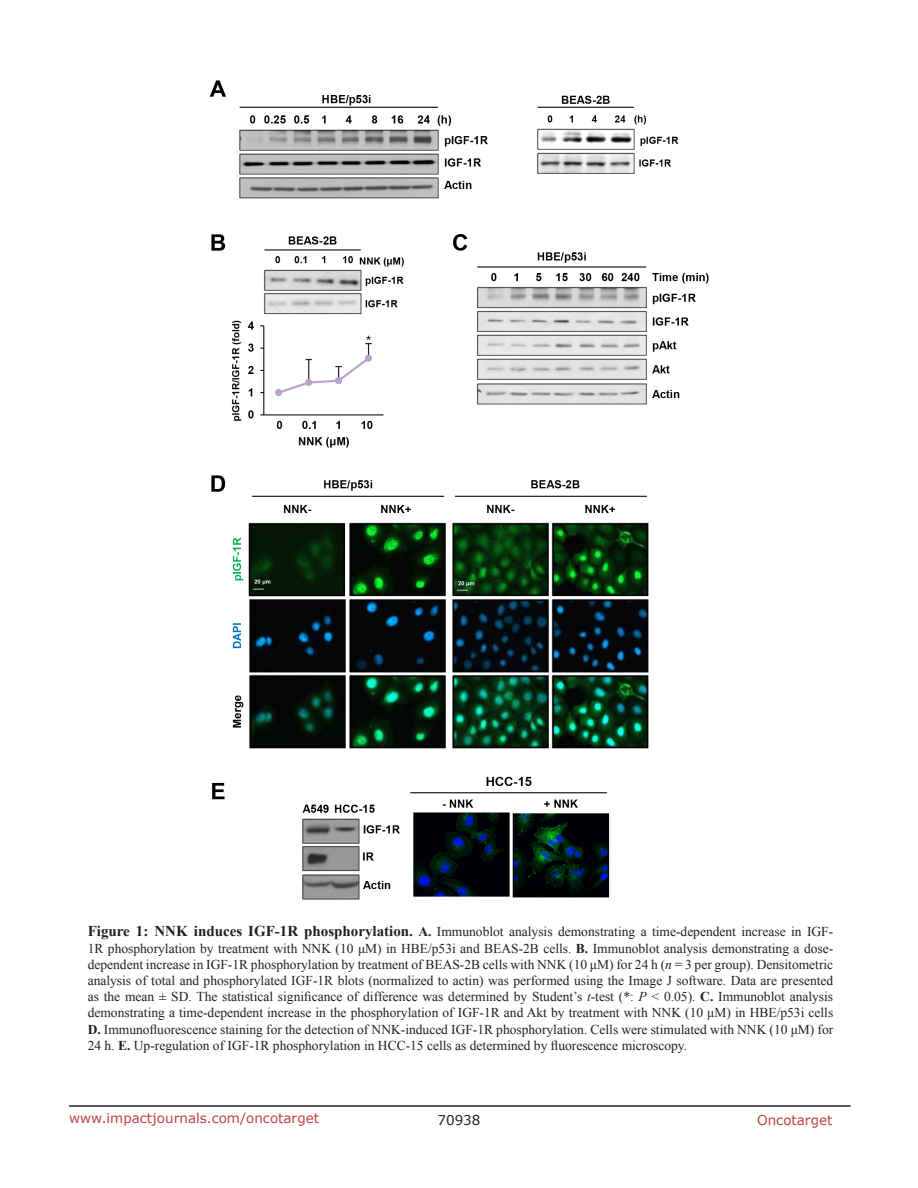
<style>
.page{position:relative;width:918px;height:1188px;background:#fff}
.page>*{position:absolute;margin:0;border:0;box-sizing:border-box;transform-origin:0 0}
.figuretext{font:13.5px/16.2px "Times New Roman";color:#231f20;text-align:justify}
.t1{font:13.5px "Verdana";color:#c24141}
.t2{font:13.5px "Verdana";color:#231f20}
.s1{font-weight:700;font-size:15px}
.s2{font-weight:700}
.s3{font-style:italic}
</style>
<div class="page">
<hr style="left:69px;top:1105px;width:781px;height:2px;background:#231f20">
<img style="left:209px;top:80px;width:500px;height:820px">
<p class="figuretext" style="left:88px;top:923px;width:747px"><span class="s1">Figure 1: NNK induces IGF-1R phosphorylation.</span> <span class="s2">A.</span> Immunoblot analysis demonstrating a time-dependent increase in IGF-1R phosphorylation by treatment with NNK (10 μM) in HBE/p53i and BEAS-2B cells. <span class="s2">B.</span> Immunoblot analysis demonstrating a dose&shy;dependent increase in IGF-1R phosphorylation by treatment of BEAS-2B cells with NNK (10 μM) for 24 h (<span class="s3">n</span> = 3 per group). Densitometric analysis of total and phosphorylated IGF-1R blots (normalized to actin) was performed using the Image J software. Data are presented as the mean ± SD. The statistical significance of difference was determined by Student’s <span class="s3">t</span>-test (*: <span class="s3">P</span> &lt; 0.05). <span class="s2">C.</span> Immunoblot analysis demonstrating a time-dependent increase in the phosphorylation of IGF-1R and Akt by treatment with NNK (10 μM) in HBE/p53i cells <span class="s2">D.</span> Immunofluorescence staining for the detection of NNK-induced IGF-1R phosphorylation. Cells were stimulated with NNK (10 μM) for 24 h. <span class="s2">E.</span> Up-regulation of IGF-1R phosphorylation in HCC-15 cells as determined by fluorescence microscopy.</p>
<p class="t1" style="left:69px;top:1109px;width:252px">www.impactjournals.com/oncotarget</p>
<p class="t2" style="left:438px;top:1111px;width:44px">70938</p>
<p class="t1" style="left:757px;top:1111px;width:77px">Oncotarget</p>
</div>
